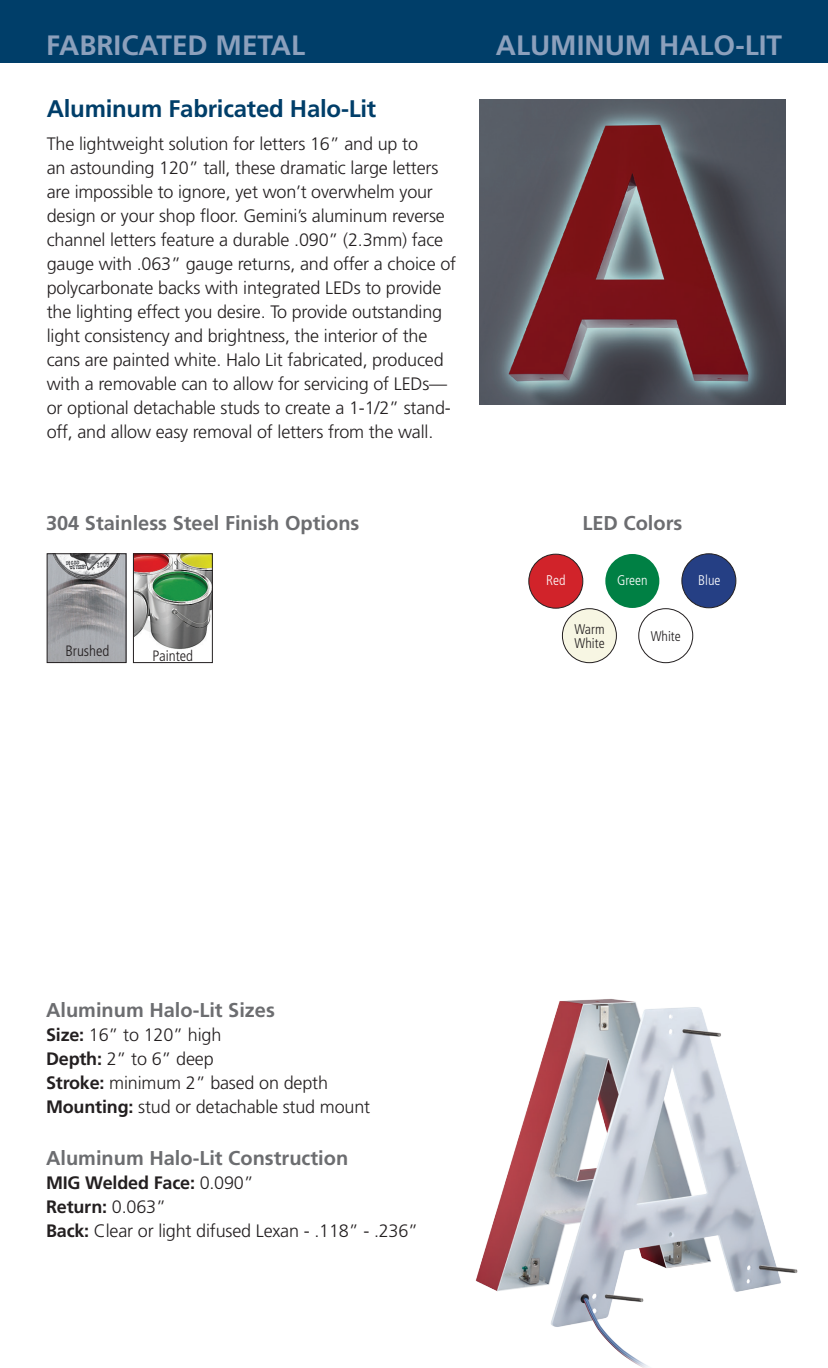
<style>
.page{position:relative;width:828px;height:1368px;background:#fff}
.page>*{position:absolute;margin:0;border:0;box-sizing:border-box;transform-origin:0 0}
.t1{font:700 28px "Frutiger LT Std";color:#8ca0bc}
.t2{font:700 24px "Frutiger LT Std";letter-spacing:-.01em;color:#003e69}
.sub_heads{font:700 20px "Frutiger LT Std";color:#6c6d70}
.t3{font:300 18px/24px "Frutiger LT Std";letter-spacing:-.01em;color:#231f20}
.t4{font:700 18px "Frutiger LT Std";letter-spacing:-.01em;color:#231f20}
.t5{font:300 condensed 15px "Frutiger LT Std";color:#231f20}
.t6{font:300 condensed 14px/14px "Frutiger LT Std";color:#231f20}
.t7{font:300 condensed 14px "Frutiger LT Std";color:#fff}
.s1{font-weight:700}
.s2{font-weight:300}
</style>
<div class="page">
<div style="left:0;top:0;width:828px;height:63px;background:#003e69"></div>
<img style="left:479px;top:99px;width:306px;height:306px">
<img style="left:49px;top:555px;width:75px;height:106px">
<div style="left:47px;top:553px;width:79px;height:110px;border:1px solid #231f20"></div>
<div style="left:529px;top:554px;width:54px;height:54px;background:#d1232a;border-radius:50%"></div>
<div style="left:529px;top:554px;width:54px;height:54px;border:1px solid #231f20;border-radius:50%"></div>
<div style="left:562px;top:609px;width:54px;height:54px;background:#f7f6e3;border-radius:50%"></div>
<div style="left:562px;top:608px;width:55px;height:55px;border:1px solid #231f20;border-radius:50%"></div>
<div style="left:639px;top:608px;width:54px;height:55px;border:1px solid #231f20;border-radius:50%"></div>
<div style="left:605px;top:554px;width:54px;height:54px;background:#008044;border-radius:50%"></div>
<div style="left:682px;top:554px;width:54px;height:54px;background:#253f84;border-radius:50%"></div>
<div style="left:682px;top:554px;width:54px;height:54px;border:1px solid #231f20;border-radius:50%"></div>
<img style="left:475px;top:999px;width:323px;height:369px">
<img style="left:135px;top:555px;width:76px;height:95px">
<div style="left:133px;top:553px;width:80px;height:110px;border:1px solid #231f20"></div>
<p class="t1" style="left:46px;top:29px;width:261px">FABRICATED METAL</p>
<p class="t1" style="left:496px;top:29px;width:288px">ALUMINUM HALO-LIT</p>
<p class="t2" style="left:47px;top:95px;width:331px">Aluminum Fabricated Halo-Lit</p>
<p class="t3" style="left:47px;top:132px;width:411px">The lightweight solution for letters 16” and up to<br>an astounding 120” tall, these dramatic large letters are impossible to ignore, yet won’t overwhelm your design or your shop floor. Gemini’s aluminum reverse channel letters feature a durable .090” (2.3mm) face gauge with .063” gauge returns, and offer a choice of polycarbonate backs with integrated LEDs to provide the lighting effect you desire. To provide outstanding light consistency and brightness, the interior of the cans are painted white. Halo Lit fabricated, produced with a removable can to allow for servicing of LEDs— or optional detachable studs to create a 1-1/2” stand&shy;off, and allow easy removal of letters from the wall.</p>
<p class="sub_heads" style="left:46px;top:511px;width:315px">304 Stainless Steel Finish Options</p>
<p class="t5" style="left:65px;top:642px;width:46px">Brushed</p>
<p class="t5" style="left:153px;top:648px;width:42px">Painted</p>
<p class="sub_heads" style="left:582px;top:511px;width:101px">LED Colors</p>
<p class="t7" style="left:546px;top:572px;width:21px">Red</p>
<p class="t7" style="left:617px;top:572px;width:32px">Green</p>
<p class="t7" style="left:698px;top:572px;width:24px">Blue</p>
<p class="t6" style="left:575px;top:622px;width:32px">Warm<br>White</p>
<p class="t6" style="left:651px;top:629px;width:32px">White</p>
<p class="sub_heads" style="left:46px;top:998px;width:230px">Aluminum Halo-Lit Sizes</p>
<p class="t3" style="left:46px;top:1023px;width:177px"><span class="s1">Size:</span> 16” to 120” high</p>
<p class="t3" style="left:46px;top:1047px;width:169px"><span class="s1">Depth:</span> 2” to 6” deep</p>
<p class="t3" style="left:46px;top:1071px;width:326px"><span class="s1">Stroke:</span> minimum 2” based on depth<br><span class="s1">Mounting:</span> stud or detachable stud mount</p>
<p class="sub_heads" style="left:46px;top:1146px;width:304px">Aluminum Halo-Lit Construction</p>
<p class="t4" style="left:46px;top:1172px;width:209px">MIG Welded Face: <span class="s2">0.090”</span></p>
<p class="t4" style="left:46px;top:1196px;width:122px">Return: <span class="s2">0.063”</span></p>
<p class="t3" style="left:46px;top:1219px;width:374px"><span class="s1">Back:</span> Clear or light difused Lexan - .118” - .236”</p>
</div>
